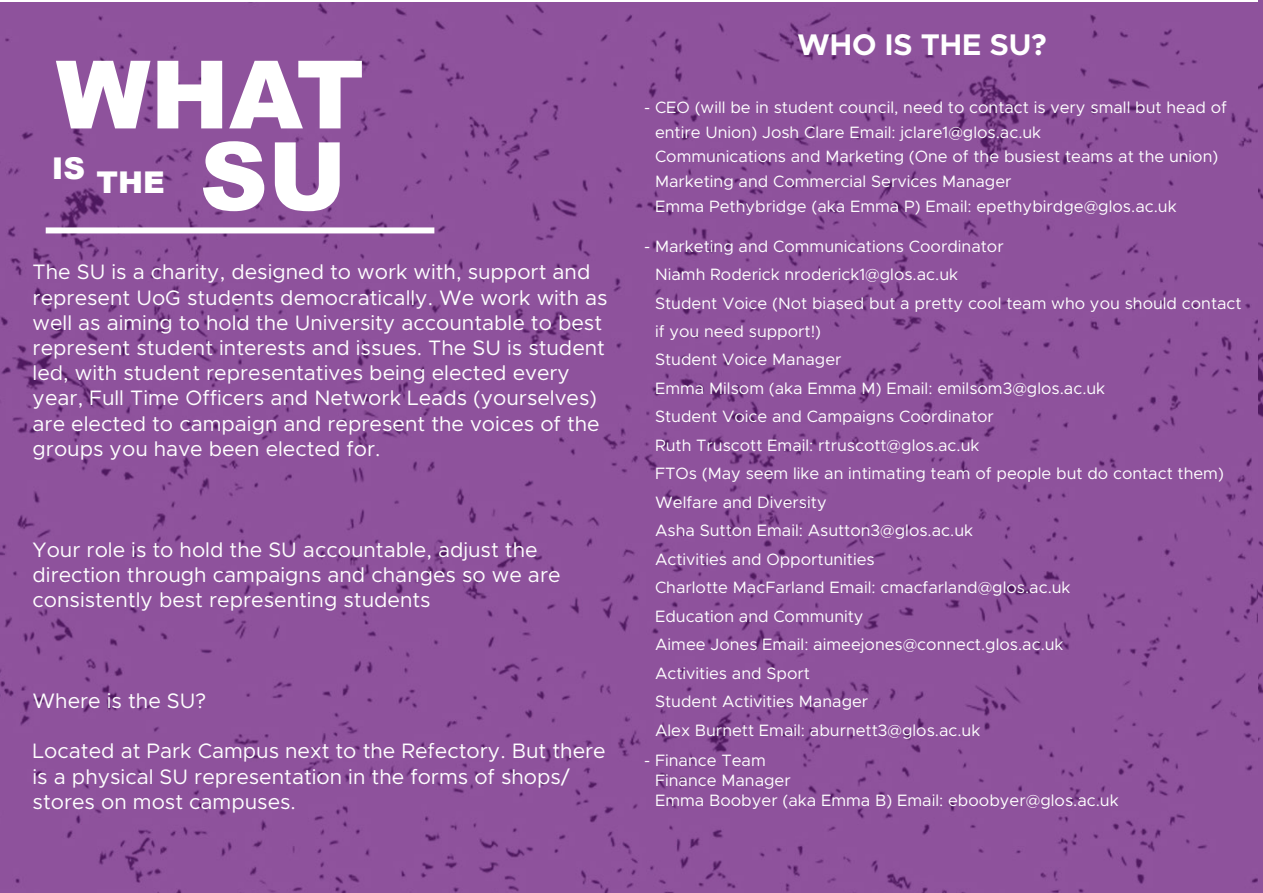
<style>
.page{position:relative;width:1263px;height:893px;background:#fff}
.page>*{position:absolute;margin:0;border:0;box-sizing:border-box;transform-origin:0 0}
.t1{font:900 94.5px "Arial";color:#fff}
.t2{font:700 30px "Metropolis";color:#fff}
.t3{font:900 30px "Arial";color:#fff}
.t4{font:21px/25.2px "Metropolis";color:#fff}
.t5{font:16.5px/28.5px "Metropolis";color:#fff}
</style>
<div class="page">
<div style="left:1px;top:2px;width:1258px;height:891px;background:#8e529c"></div>
<img style="left:1259px;top:0;width:4px;height:893px">
<div style="left:46px;top:227px;width:388px;height:6px;background:#fff"></div>
<p class="t1" style="left:56px;top:26px;width:310px">WHAT</p>
<p class="t3" style="left:52px;top:147px;width:35px">IS</p>
<p class="t1" style="left:200px;top:108px;width:148px">SU</p>
<p class="t3" style="left:96px;top:161px;width:70px">THE</p>
<p class="t4" style="left:33px;top:260px;width:577px">The SU is a charity, designed to work with, support and represent UoG students democratically. We work with as well as aiming to hold the University accountable to best represent student interests and issues. The SU is student led, with student representatives being elected every year, Full Time Officers and Network Leads (yourselves) are elected to campaign and represent the voices of the groups you have been elected for.</p>
<p class="t4" style="left:33px;top:537px;width:529px">Your role is to hold the SU accountable, adjust the direction through campaigns and changes so we are consistently best representing students</p>
<p class="t4" style="left:33px;top:688px;width:175px">Where is the SU?</p>
<p class="t4" style="left:33px;top:738px;width:575px">Located at Park Campus next to the Refectory. But there is a physical SU representation in the forms of shops/ stores on most campuses.</p>
<p class="t2" style="left:797px;top:25px;width:251px">WHO IS THE SU?</p>
<p class="t5" style="left:655px;top:95px;width:573px;line-height:24.8px;text-indent:-11px">- CEO (will be in student council, need to contact is very small but head of entire Union) Josh Clare Email: jclare1@glos.ac.uk<br>Communications and Marketing (One of the busiest teams at the union)<br>Marketing and Commercial Services Manager<br>Emma Pethybridge (aka Emma P) Email: epethybirdge@glos.ac.uk</p>
<p class="t5" style="left:655px;top:232px;width:588px;text-indent:-11px">- Marketing and Communications Coordinator<br>Niamh Roderick nroderick1@glos.ac.uk<br>Student Voice (Not biased but a pretty cool team who you should contact if you need support!)<br>Student Voice Manager<br>Emma Milsom (aka Emma M) Email: emilsom3@glos.ac.uk<br>Student Voice and Campaigns Coordinator<br>Ruth Truscott Email: rtruscott@glos.ac.uk<br>FTOs (May seem like an intimating team of people but do contact them)<br>Welfare and Diversity<br>Asha Sutton Email: Asutton3@glos.ac.uk<br>Activities and Opportunities<br>Charlotte MacFarland Email: cmacfarland@glos.ac.uk<br>Education and Community<br>Aimee Jones Email: aimeejones@connect.glos.ac.uk<br>Activities and Sport<br>Student Activities Manager<br>Alex Burnett Email: aburnett3@glos.ac.uk</p>
<p class="t5" style="left:655px;top:751px;width:465px;line-height:19.8px;text-indent:-11px">- Finance Team<br>Finance Manager<br>Emma Boobyer (aka Emma B) Email: eboobyer@glos.ac.uk</p>
</div>
